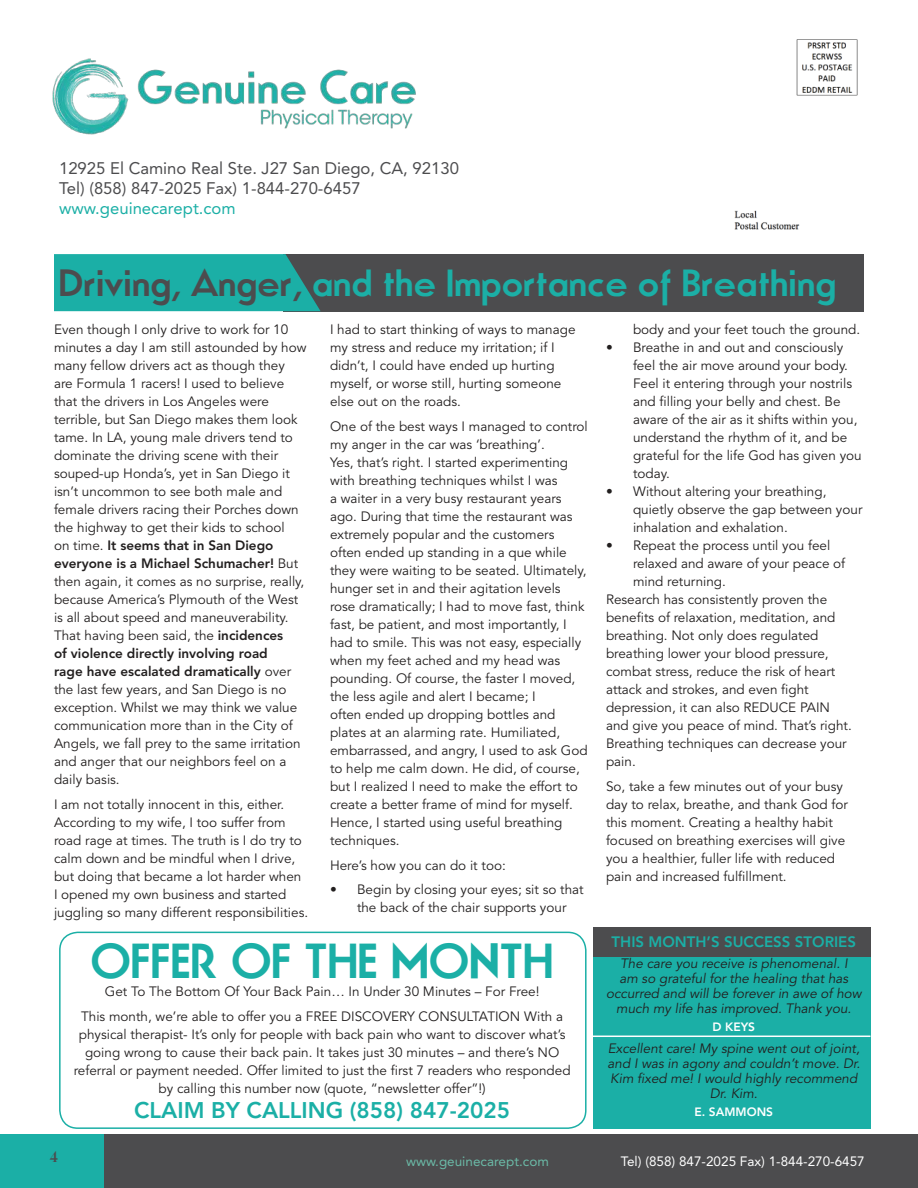
<style>
.page{position:relative;width:918px;height:1188px;background:#fff}
.page>*{position:absolute;margin:0;border:0;box-sizing:border-box;transform-origin:0 0}
.t1{font:700 46.5px "Movement";color:#1bafa6}
.t2{font:700 36px "Movement";color:#1bafa6}
.t3{font:800 22.5px "Avenir LT Std";color:#1bafa6}
.t4{font:16.65px/20.1px "Avenir LT Std";color:#4c4c4e}
.t5{font:16.65px "Avenir LT Std";color:#1bafa6}
.t6{font:800 15px "Avenir LT Std";color:#1bafa6}
.t7{font:700 15px "Playfair Display SC";color:#4c4c4e}
.t8{font:13.5px/18px "Avenir LT Std";color:#221f1f}
.t9{font:italic 13.5px/15px "Avenir LT Std";color:#221f1f;text-align:center}
.t10{font:13.5px "Avenir LT Std";color:#fff}
.t11{font:13.5px "Avenir LT Std";color:#6bbaa7}
.t12{font:800 12px "Avenir LT Std";color:#fff}
.s1{color:#4c4c4e}
.s2{font-weight:800}
</style>
<div class="page">
<div style="left:593px;top:932px;width:277px;height:197px;background:#1bafa6"></div>
<div style="left:284px;top:254px;width:580px;height:57px;background:#4c4c4e"></div>
<img style="left:734px;top:39px;width:124px;height:191px">
<div style="left:0;top:1134px;width:918px;height:54px;background:#4c4c4e"></div>
<div style="left:0;top:1135px;width:104px;height:53px;background:#1bafa6"></div>
<img style="left:52px;top:58px;width:364px;height:77px">
<div style="left:59px;top:932px;width:528px;height:197px;border:2px solid #1bafa6;border-radius:18px"></div>
<svg style="left:54px;top:254px;width:267px;height:57px;background:#1ea8a0"></svg>
<div style="left:593px;top:928px;width:277px;height:29px;background:#4c4c4e"></div>
<hr style="left:593px;top:1036px;width:277px;height:1px;background:#fff">
<p class="t4" style="left:59px;top:160px;width:401px">12925 El Camino Real Ste. J27 San Diego, CA, 92130<br>Tel) (858) 847-2025 Fax) 1-844-270-6457</p>
<p class="t5" style="left:59px;top:202px;width:178px">www.geuinecarept.com</p>
<h2 class="t2" style="left:59px;top:260px;width:778px"><span class="s1">Driving, Anger,</span> and the Importance of Breathing</h2>
<p class="t8" style="left:54px;top:322px;width:254px">Even though I only drive to work for 10 minutes a day I am still astounded by how many fellow drivers act as though they are Formula 1 racers! I used to believe that the drivers in Los Angeles were terrible, but San Diego makes them look tame. In LA, young male drivers tend to dominate the driving scene with their souped-up Honda’s, yet in San Diego it isn’t uncommon to see both male and female drivers racing their Porches down the highway to get their kids to school<br>on time. <span class="s2">It seems that in San Diego everyone is a Michael Schumacher!</span> But then again, it comes as no surprise, really, because America’s Plymouth of the West is all about speed and maneuverability.<br>That having been said, the <span class="s2">incidences<br>of violence directly involving road<br>rage have escalated dramatically</span> over the last few years, and San Diego is no exception. Whilst we may think we value communication more than in the City of Angels, we fall prey to the same irritation and anger that our neighbors feel on a daily basis.</p>
<p class="t8" style="left:54px;top:797px;width:256px">I am not totally innocent in this, either.<br>According to my wife, I too suffer from road rage at times. The truth is I do try to calm down and be mindful when I drive, but doing that became a lot harder when I opened my own business and started juggling so many different responsibilities.</p>
<p class="t8" style="left:330px;top:322px;width:247px">I had to start thinking of ways to manage my stress and reduce my irritation; if I didn’t, I could have ended up hurting myself, or worse still, hurting someone else out on the roads.</p>
<p class="t8" style="left:330px;top:419px;width:259px">One of the best ways I managed to control my anger in the car was ‘breathing’.<br>Yes, that’s right. I started experimenting with breathing techniques whilst I was<br>a waiter in a very busy restaurant years ago. During that time the restaurant was extremely popular and the customers often ended up standing in a que while they were waiting to be seated. Ultimately, hunger set in and their agitation levels rose dramatically; I had to move fast, think fast, be patient, and most importantly, I had to smile. This was not easy, especially when my feet ached and my head was pounding. Of course, the faster I moved, the less agile and alert I became; I<br>often ended up dropping bottles and plates at an alarming rate. Humiliated, embarrassed, and angry, I used to ask God to help me calm down. He did, of course, but I realized I need to make the effort to create a better frame of mind for myself.<br>Hence, I started using useful breathing techniques.</p>
<p class="t8" style="left:330px;top:857px;width:177px">Here’s how you can do it too:</p>
<p class="t8" style="left:357px;top:882px;width:228px;text-indent:-27px">• Begin by closing your eyes; sit so that the back of the chair supports your</p>
<h1 class="t1" style="left:91px;top:932px;width:464px">OFFER OF THE MONTH</h1>
<p class="t8" style="left:81px;top:981px;width:484px;line-height:24.8px;text-align:center">Get To The Bottom Of Your Back Pain… In Under 30 Minutes – For Free!<br>This month, we’re able to offer you a FREE DISCOVERY CONSULTATION With a</p>
<p class="t8" style="left:74px;top:1027px;width:498px;text-align:center">physical therapist- It’s only for people with back pain who want to discover what’s going wrong to cause their back pain. It takes just 30 minutes – and there’s NO referral or payment needed. Offer limited to just the first 7 readers who responded by calling this number now (quote, “newsletter offer”!)</p>
<h3 class="t3" style="left:134px;top:1100px;width:378px">CLAIM BY CALLING (858) 847-2025</h3>
<p class="t8" style="left:633px;top:322px;width:229px">body and your feet touch the ground.</p>
<p class="t8" style="left:633px;top:340px;width:230px;text-indent:-27px">• Breathe in and out and consciously feel the air move around your body.<br>Feel it entering through your nostrils and filling your belly and chest. Be aware of the air as it shifts within you, understand the rhythm of it, and be grateful for the life God has given you today.</p>
<p class="t8" style="left:633px;top:484px;width:231px;text-indent:-27px">• Without altering your breathing, quietly observe the gap between your inhalation and exhalation.</p>
<p class="t8" style="left:606px;top:538px;width:226px">• Repeat the process until you feel</p>
<p class="t8" style="left:633px;top:556px;width:214px">relaxed and aware of your peace of</p>
<p class="t8" style="left:633px;top:574px;width:94px">mind returning.</p>
<p class="t8" style="left:606px;top:592px;width:223px">Research has consistently proven the</p>
<p class="t8" style="left:606px;top:610px;width:231px">benefits of relaxation, meditation, and</p>
<p class="t8" style="left:606px;top:628px;width:214px">breathing. Not only does regulated</p>
<p class="t8" style="left:606px;top:646px;width:224px">breathing lower your blood pressure,</p>
<p class="t8" style="left:606px;top:664px;width:231px">combat stress, reduce the risk of heart</p>
<p class="t8" style="left:606px;top:682px;width:204px">attack and strokes, and even fight</p>
<p class="t8" style="left:606px;top:700px;width:226px">depression, it can also REDUCE PAIN</p>
<p class="t8" style="left:606px;top:718px;width:247px">and give you peace of mind. That’s right.</p>
<p class="t8" style="left:606px;top:736px;width:242px">Breathing techniques can decrease your</p>
<p class="t8" style="left:606px;top:754px;width:31px">pain.</p>
<p class="t8" style="left:606px;top:779px;width:244px">So, take a few minutes out of your busy day to relax, breathe, and thank God for this moment. Creating a healthy habit focused on breathing exercises will give you a healthier, fuller life with reduced pain and increased fulfillment.</p>
<p class="t6" style="left:612px;top:935px;width:246px">THIS MONTH’S SUCCESS STORIES</p>
<p class="t9" style="left:606px;top:958px;width:257px">The care you receive is phenomenal. I<br>am so grateful for the healing that has occurred and will be forever in awe of how much my life has improved. Thank you.</p>
<p class="t12" style="left:713px;top:1022px;width:44px">D KEYS</p>
<p class="t9" style="left:608px;top:1042px;width:254px">Excellent care! My spine went out of joint, and I was in agony and couldn’t move. Dr.<br>Kim fixed me! I would highly recommend<br>Dr. Kim.</p>
<p class="t12" style="left:695px;top:1107px;width:80px">E. SAMMONS</p>
<p class="t7" style="left:50px;top:1148px;width:10px">4</p>
<p class="t11" style="left:406px;top:1156px;width:144px">www.geuinecarept.com</p>
<p class="t10" style="left:621px;top:1156px;width:245px">Tel) (858) 847-2025 Fax) 1-844-270-6457</p>
</div>
